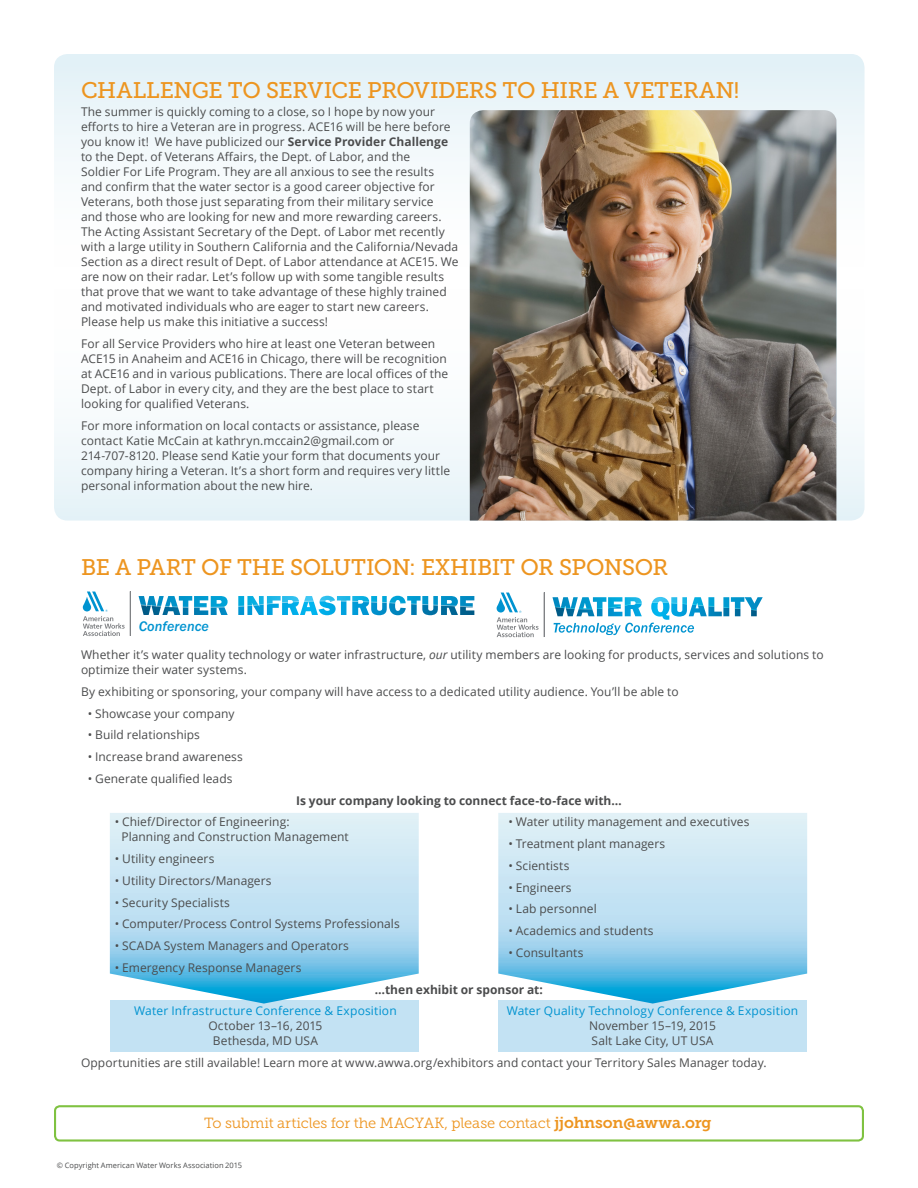
<style>
.page{position:relative;width:918px;height:1188px;background:#fff}
.page>*{position:absolute;margin:0;border:0;box-sizing:border-box;transform-origin:0 0}
.Subhead-Orange-All_C{font:22.5px "Museo Slab 500";letter-spacing:-.015em;color:#ed9520}
.Subhead-Orange-All_C-2{font:14.7px "Museo Slab 300";letter-spacing:-.01em;color:#ed9520}
.t1{font:14.25px "ITC Franklin Gothic Std Med It";color:#0093d0}
.Bulleted_Basic_Text{font:12px/15px "Open Sans";letter-spacing:.005em;color:#4b4c4d}
.t2{font:12px/15px "Open Sans";letter-spacing:.015em;color:#0093d0;text-align:center}
.t3{font:700 12px "Open Sans";color:#4b4c4d}
.t4{font:7.5px "Open Sans";letter-spacing:.005em;color:#4b4c4d}
.s1{font-weight:700}
.s2{font-style:italic}
.s3{color:#4b4c4d}
.s4{font-family:"Museo Slab 700";font-size:15.75px}
</style>
<div class="page">
<div style="left:498px;top:1000px;width:309px;height:51px;background:#c3e2f3"></div>
<svg style="left:498px;top:813px;width:309px;height:191px;background:#b4ddf0"></svg>
<div style="left:110px;top:1000px;width:309px;height:51px;background:#c3e2f3"></div>
<svg style="left:110px;top:813px;width:309px;height:191px;background:#b4ddf0"></svg>
<svg style="left:54px;top:54px;width:811px;height:467px;fill:#f5fafc"></svg>
<div style="left:54px;top:1105px;width:810px;height:37px;border:2px solid #7fc241;border-radius:5px"></div>
<img style="left:470px;top:110px;width:366px;height:411px">
<svg style="left:83px;top:592px;width:42px;height:44px"></svg>
<hr style="left:130px;top:591px;width:1px;height:45px;background:#808285">
<svg style="left:138px;top:596px;width:337px;height:19px"></svg>
<svg style="left:497px;top:593px;width:42px;height:44px"></svg>
<hr style="left:544px;top:592px;width:1px;height:45px;background:#808285">
<svg style="left:552px;top:597px;width:211px;height:38px"></svg>
<p class="Subhead-Orange-All_C" style="left:81px;top:78px;width:660px">CHALLENGE TO SERVICE PROVIDERS TO HIRE A VETERAN!</p>
<p class="Bulleted_Basic_Text" style="left:81px;top:104px;width:379px">The summer is quickly coming to a close, so I hope by now your efforts to hire a Veteran are in progress. ACE16 will be here before you know it! We have publicized our <span class="s1">Service Provider Challenge </span>to the Dept. of Veterans Affairs, the Dept. of Labor, and the<br>Soldier For Life Program. They are all anxious to see the results<br>and confirm that the water sector is a good career objective for Veterans, both those just separating from their military service<br>and those who are looking for new and more rewarding careers.<br>The Acting Assistant Secretary of the Dept. of Labor met recently with a large utility in Southern California and the California/Nevada Section as a direct result of Dept. of Labor attendance at ACE15. We are now on their radar. Let’s follow up with some tangible results that prove that we want to take advantage of these highly trained and motivated individuals who are eager to start new careers.<br>Please help us make this initiative a success!</p>
<p class="Bulleted_Basic_Text" style="left:81px;top:336px;width:369px">For all Service Providers who hire at least one Veteran between ACE15 in Anaheim and ACE16 in Chicago, there will be recognition at ACE16 and in various publications. There are local offices of the Dept. of Labor in every city, and they are the best place to start looking for qualified Veterans.</p>
<p class="Bulleted_Basic_Text" style="left:81px;top:418px;width:371px">For more information on local contacts or assistance, please contact Katie McCain at kathryn.mccain2@gmail.com or 214-707-8120. Please send Katie your form that documents your company hiring a Veteran. It’s a short form and requires very little personal information about the new hire.</p>
<p class="Subhead-Orange-All_C" style="left:81px;top:555px;width:589px">BE A PART OF THE SOLUTION: EXHIBIT OR SPONSOR</p>
<p class="t1" style="left:139px;top:618px;width:72px">Conference</p>
<p class="Bulleted_Basic_Text" style="left:81px;top:647px;width:744px">Whether it’s water quality technology or water infrastructure, <span class="s2">our</span> utility members are looking for products, services and solutions to optimize their water systems.</p>
<p class="Bulleted_Basic_Text" style="left:81px;top:684px;width:599px">By exhibiting or sponsoring, your company will have access to a dedicated utility audience. You’ll be able to</p>
<p class="Bulleted_Basic_Text" style="left:88px;top:706px;width:148px">• Showcase your company</p>
<p class="Bulleted_Basic_Text" style="left:88px;top:727px;width:114px">• Build relationships</p>
<p class="Bulleted_Basic_Text" style="left:88px;top:749px;width:157px">• Increase brand awareness</p>
<p class="Bulleted_Basic_Text" style="left:88px;top:771px;width:146px">• Generate qualified leads</p>
<p class="t3" style="left:296px;top:792px;width:327px">Is your company looking to connect face-to-face with…</p>
<p class="Bulleted_Basic_Text" style="left:122px;top:814px;width:229px;text-indent:-7px">• Chief/Director of Engineering:<br>Planning and Construction Management</p>
<p class="Bulleted_Basic_Text" style="left:115px;top:851px;width:101px">• Utility engineers</p>
<p class="Bulleted_Basic_Text" style="left:115px;top:873px;width:158px">• Utility Directors/Managers</p>
<p class="Bulleted_Basic_Text" style="left:115px;top:895px;width:117px">• Security Specialists</p>
<p class="Bulleted_Basic_Text" style="left:115px;top:916px;width:287px">• Computer/Process Control Systems Professionals</p>
<p class="Bulleted_Basic_Text" style="left:115px;top:938px;width:236px">• SCADA System Managers and Operators</p>
<p class="Bulleted_Basic_Text" style="left:115px;top:960px;width:188px">• Emergency Response Managers</p>
<p class="Bulleted_Basic_Text" style="left:508px;top:814px;width:242px">• Water utility management and executives</p>
<p class="Bulleted_Basic_Text" style="left:508px;top:836px;width:158px">• Treatment plant managers</p>
<p class="Bulleted_Basic_Text" style="left:508px;top:858px;width:63px">• Scientists</p>
<p class="Bulleted_Basic_Text" style="left:508px;top:880px;width:65px">• Engineers</p>
<p class="Bulleted_Basic_Text" style="left:508px;top:901px;width:90px">• Lab personnel</p>
<p class="Bulleted_Basic_Text" style="left:508px;top:923px;width:147px">• Academics and students</p>
<p class="Bulleted_Basic_Text" style="left:508px;top:945px;width:76px">• Consultants</p>
<p class="t3" style="left:375px;top:981px;width:170px">…then exhibit or sponsor at:</p>
<p class="t2" style="left:134px;top:1003px;width:264px">Water Infrastructure Conference &amp; Exposition<br><span class="s3">October 13–16, 2015<br>Bethesda, MD USA</span></p>
<p class="t2" style="left:507px;top:1003px;width:293px">Water Quality Technology Conference &amp; Exposition<br><span class="s3">November 15–19, 2015<br>Salt Lake City, UT USA</span></p>
<p class="Bulleted_Basic_Text" style="left:81px;top:1055px;width:687px">Opportunities are still available! Learn more at www.awwa.org/exhibitors and contact your Territory Sales Manager today.</p>
<p class="Subhead-Orange-All_C-2" style="left:204px;top:1115px;width:509px">To submit articles for the MACYAK, please contact <span class="s4">jjohnson@awwa.org</span></p>
<p class="t4" style="left:57px;top:1160px;width:187px">© Copyright American Water Works Association 2015</p>
</div>
